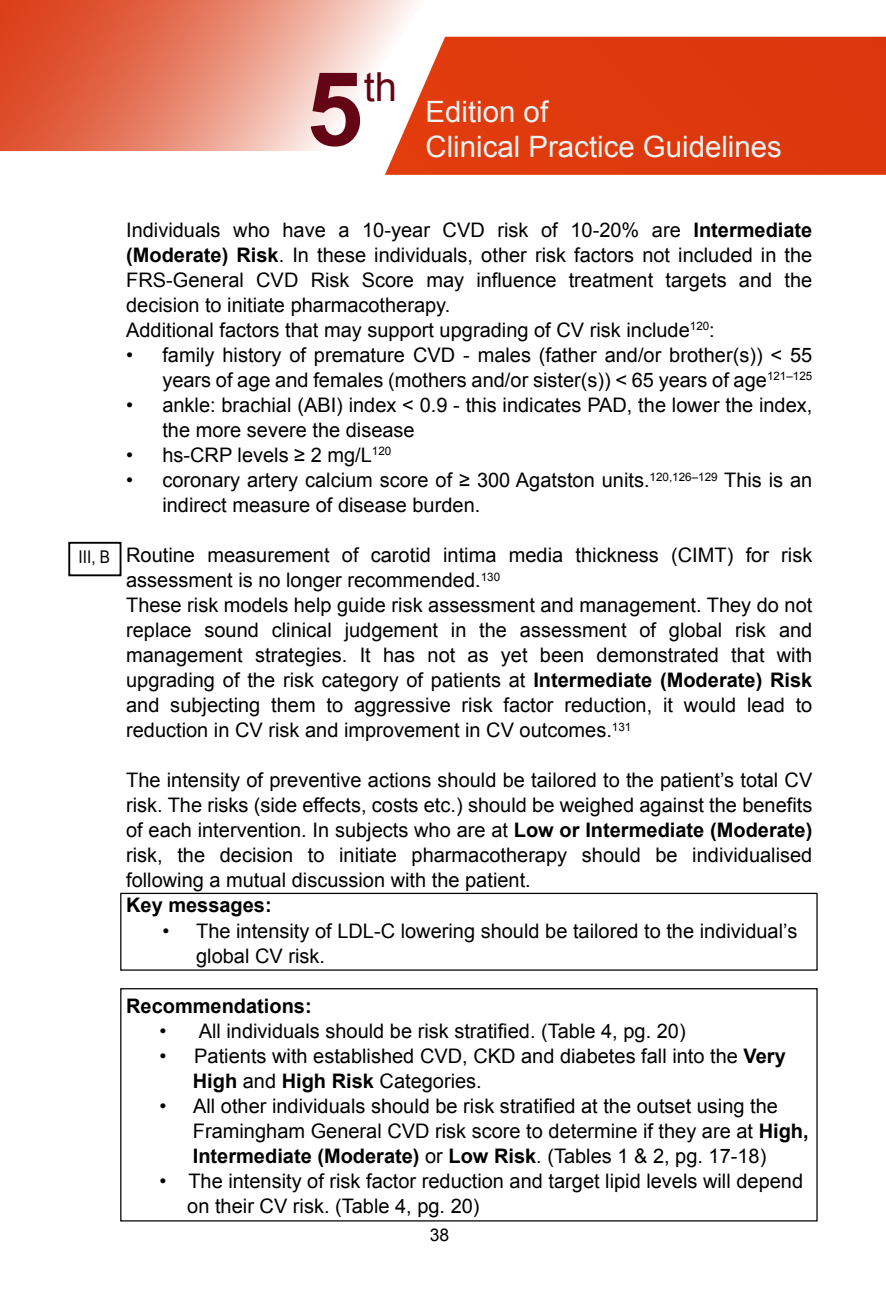
<style>
.page{position:relative;width:886px;height:1312px;background:#fff}
.page>*{position:absolute;margin:0;border:0;box-sizing:border-box;transform-origin:0 0}
.t1{font:700 102.5px "Arial";color:#630515}
.t2{font:40px "Arial";color:#630515}
.t3{font:29.5px "Arial";color:#f1f2f2}
.t4{font:20px/25px "Arial";color:#000}
.t5{font:700 20px "Arial";color:#000}
.t6{font:17.5px "Arial";color:#000;scale:.87 1}
.t7{font:17.5px "Arial";color:#000}
.s1{font-weight:700}
</style>
<div class="page">
<div style="left:120px;top:892px;width:697px;height:78px;border:1px solid #000"></div>
<div style="left:385px;top:37px;width:501px;height:138px;background:#de390e"></div>
<svg style="left:0;top:0;width:457px;height:151px;background:#eb9580"></svg>
<div style="left:68px;top:541px;width:53px;height:35px;border:2px solid #000"></div>
<div style="left:120px;top:987px;width:697px;height:234px;border:1px solid #000"></div>
<h2 class="t2" style="left:364px;top:60px;width:35px">th</h2>
<h1 class="t1" style="left:306px;top:41px;width:58px">5</h1>
<h3 class="t3" style="left:425px;top:92px;width:124px">Edition of</h3>
<h3 class="t3" style="left:425px;top:127px;width:358px">Clinical Practice Guidelines</h3>
<p class="t6" style="left:79px;top:545px;width:38px">III, B</p>
<p class="t4" style="left:126px;top:218px;width:688px">Individuals who have a 10-year CVD risk of 10-20% are <span class="s1">Intermediate (Moderate) Risk</span>. In these individuals, other risk factors not included in the FRS-General CVD Risk Score may influence treatment targets and the decision to initiate pharmacotherapy.<br>Additional factors that may support upgrading of CV risk include<sup>120</sup>:</p>
<p class="t4" style="left:126px;top:343px;width:688px;text-align:right">• family history of premature CVD - males (father and/or brother(s)) &lt; 55 years of age and females (mothers and/or sister(s)) &lt; 65 years of age<sup>121–125</sup></p>
<p class="t4" style="left:162px;top:393px;width:651px;text-indent:-36px">• ankle: brachial (ABI) index &lt; 0.9 - this indicates PAD, the lower the index, the more severe the disease</p>
<p class="t4" style="left:126px;top:443px;width:267px">• hs-CRP levels ≥ 2 mg/L<sup>120</sup></p>
<p class="t4" style="left:162px;top:468px;width:651px;text-indent:-36px">• coronary artery calcium score of ≥ 300 Agatston units.<sup>120,126–129</sup> This is an indirect measure of disease burden.</p>
<p class="t4" style="left:126px;top:543px;width:688px">Routine measurement of carotid intima media thickness (CIMT) for risk assessment is no longer recommended.<sup>130<br></sup>These risk models help guide risk assessment and management. They do not replace sound clinical judgement in the assessment of global risk and management strategies. It has not as yet been demonstrated that with upgrading of the risk category of patients at <span class="s1">Intermediate (Moderate) Risk </span>and subjecting them to aggressive risk factor reduction, it would lead to reduction in CV risk and improvement in CV outcomes.<sup>131</sup></p>
<p class="t4" style="left:126px;top:768px;width:688px;text-align:justify">The intensity of preventive actions should be tailored to the patient’s total CV risk. The risks (side effects, costs etc.) should be weighed against the benefits of each intervention. In subjects who are at <span class="s1">Low or Intermediate (Moderate) </span>risk, the decision to initiate pharmacotherapy should be individualised following a mutual discussion with the patient.</p>
<p class="t5" style="left:126px;top:891px;width:147px">Key messages:</p>
<p class="t4" style="left:196px;top:918px;width:603px;text-indent:-34px">• The intensity of LDL-C lowering should be tailored to the individual’s global CV risk.</p>
<p class="t5" style="left:126px;top:991px;width:187px">Recommendations:</p>
<p class="t4" style="left:159px;top:1018px;width:528px">• All individuals should be risk stratified. (Table 4, pg. 20)</p>
<p class="t4" style="left:193px;top:1043px;width:594px;text-indent:-33px">• Patients with established CVD, CKD and diabetes fall into the <span class="s1">Very<br>High</span> and <span class="s1">High Risk</span> Categories.</p>
<p class="t4" style="left:193px;top:1093px;width:617px;text-indent:-33px">• All other individuals should be risk stratified at the outset using the<br>Framingham General CVD risk score to determine if they are at <span class="s1">High,<br>Intermediate (Moderate)</span> or <span class="s1">Low Risk</span>. (Tables 1 &amp; 2, pg. 17-18)</p>
<p class="t4" style="left:187px;top:1168px;width:617px;text-indent:-28px">• The intensity of risk factor reduction and target lipid levels will depend on their CV risk. (Table 4, pg. 20)</p>
<p class="t7" style="left:430px;top:1222px;width:21px">38</p>
</div>
